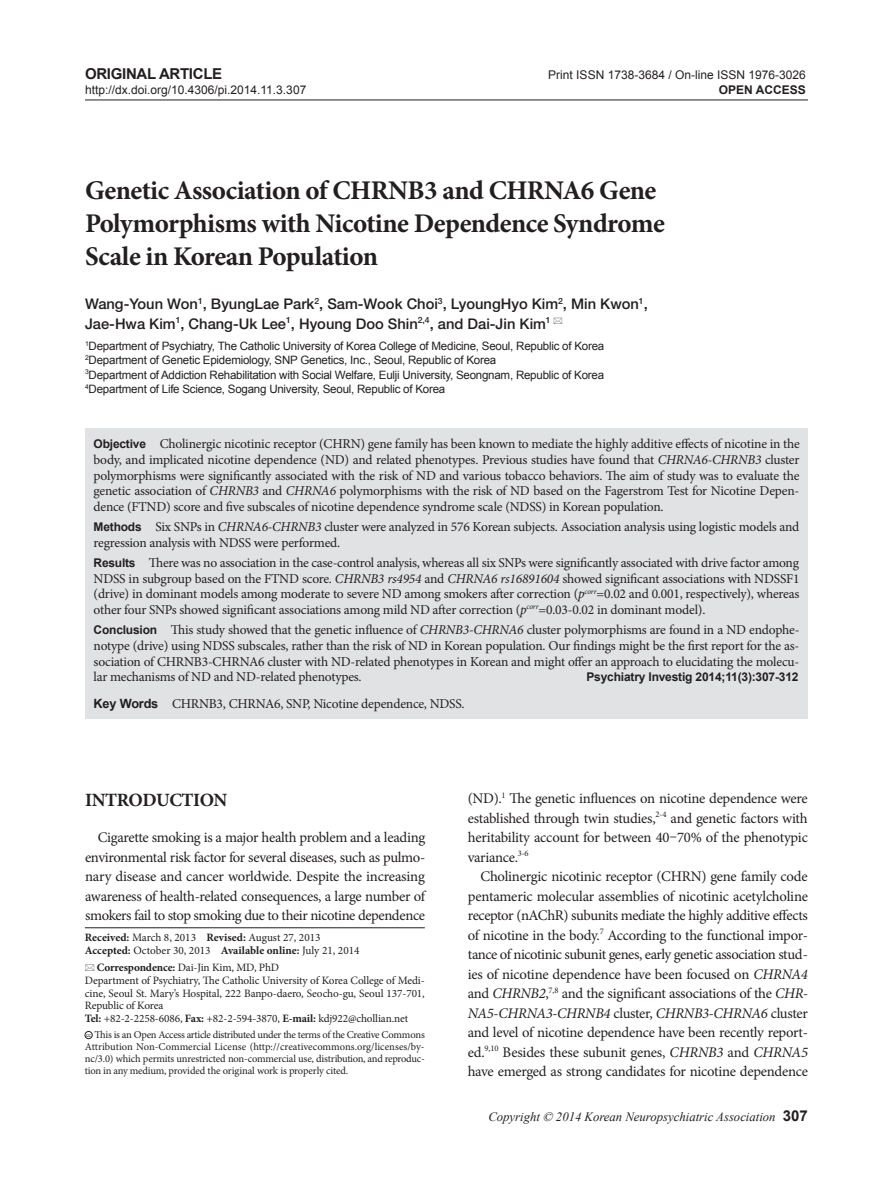
<style>
.page{position:relative;width:893px;height:1191px;background:#fff}
.page>*{position:absolute;margin:0;border:0;box-sizing:border-box;transform-origin:0 0}
.t1{font:700 27px/33px "Minion Pro";letter-spacing:-.02em;color:#231f20}
.t2{font:700 18.75px "Minion Pro";letter-spacing:-.02em;color:#231f20}
.t3{font:700 15px "Arial";letter-spacing:-.02em;color:#231f20}
.t4{font:14.7px/19.5px "Minion Pro";letter-spacing:-.025em;color:#231f20;text-align:justify}
.t5{font:500 14.7px/19.5px "Helvetica Neue LT Std";color:#231f20}
.t6{font:13.5px/15.8px "Minion Pro";letter-spacing:-.015em;color:#231f20;text-align:justify}
.t7{font:italic 12.75px "Times New Roman";color:#231f20}
.t8{font:12px "Arial";color:#231f20}
.t9{font:700 12px "Arial";letter-spacing:-.015em;color:#231f20}
.t10{font:11.55px/14.2px "Arial";letter-spacing:-.02em;color:#231f20}
.t11{font:11.25px/12.8px "Minion Pro";letter-spacing:-.01em;color:#231f20}
.t12{font:10.5px/12px "Minion Pro";letter-spacing:-.015em;color:#231f20;text-align:justify}
.s1{font-family:"Arial";font-weight:700;font-size:12px}
.s2{font-family:"Arial";font-weight:700;font-size:12.75px;color:#e1e2e4}
.s3{font-style:italic}
.s4{font-family:"Arial";font-weight:700;font-size:12.75px}
.s5{font-weight:700}
.s6{font-family:"Arial";font-weight:700;font-style:normal;font-size:15px}
</style>
<div class="page">
<hr style="left:85px;top:100px;width:723px;height:1px;background:#231f20">
<div style="left:85px;top:428px;width:723px;height:290px;background:#e1e2e4"></div>
<hr style="left:85px;top:927px;width:340px;height:1px;background:#231f20">
<div style="left:85px;top:1031px;width:7px;height:7px;border:1px solid #231f20;border-radius:50%"></div>
<p class="t3" style="left:85px;top:64px;width:139px">ORIGINAL ARTICLE</p>
<p class="t8" style="left:85px;top:82px;width:223px">http://dx.doi.org/10.4306/pi.2014.11.3.307</p>
<p class="t8" style="left:548px;top:67px;width:259px">Print ISSN 1738-3684 / On-line ISSN 1976-3026</p>
<p class="t9" style="left:719px;top:82px;width:88px">OPEN ACCESS</p>
<h1 class="t1" style="left:85px;top:173px;width:581px">Genetic Association of CHRNB3 and CHRNA6 Gene<br>Polymorphisms with Nicotine Dependence Syndrome<br>Scale in Korean Population</h1>
<p class="t5" style="left:85px;top:294px;width:564px">Wang-Youn Won<sup>1</sup>, ByungLae Park<sup>2</sup>, Sam-Wook Choi<sup>3</sup>, LyoungHyo Kim<sup>2</sup>, Min Kwon<sup>1</sup>,<br>Jae-Hwa Kim<sup>1</sup>, Chang-Uk Lee<sup>1</sup>, Hyoung Doo Shin<sup>2,4</sup>, and Dai-Jin Kim<sup>1</sup></p>
<p class="t10" style="left:85px;top:339px;width:521px"><sup>1</sup>Department of Psychiatry, The Catholic University of Korea College of Medicine, Seoul, Republic of Korea <sup>2</sup>Department of Genetic Epidemiology, SNP Genetics, Inc., Seoul, Republic of Korea<br><sup>3</sup>Department of Addiction Rehabilitation with Social Welfare, Eulji University, Seongnam, Republic of Korea <sup>4</sup>Department of Life Science, Sogang University, Seoul, Republic of Korea</p>
<p class="t6" style="left:94px;top:436px;width:708px"><span class="s1">Objective</span><span class="s2">aa</span>Cholinergic nicotinic receptor (CHRN) gene family has been known to mediate the highly additive effects of nicotine in the body, and implicated nicotine dependence (ND) and related phenotypes. Previous studies have found that <span class="s3">CHRNA6-CHRNB3</span> cluster polymorphisms were significantly associated with the risk of ND and various tobacco behaviors. The aim of study was to evaluate the genetic association of <span class="s3">CHRNB3</span> and <span class="s3">CHRNA6</span> polymorphisms with the risk of ND based on the Fagerstrom Test for Nicotine Depen&shy;dence (FTND) score and five subscales of nicotine dependence syndrome scale (NDSS) in Korean population.</p>
<p class="t6" style="left:94px;top:519px;width:707px"><span class="s1">Methods</span><span class="s2">aa</span>Six SNPs in <span class="s3">CHRNA6-CHRNB3</span> cluster were analyzed in 576 Korean subjects. Association analysis using logistic models and regression analysis with NDSS were performed.</p>
<p class="t6" style="left:94px;top:555px;width:707px"><span class="s1">Results</span><span class="s2">aa</span>There was no association in the case-control analysis, whereas all six SNPs were significantly associated with drive factor among NDSS in subgroup based on the FTND score. <span class="s3">CHRNB3 rs4954</span> and <span class="s3">CHRNA6 rs16891604</span> showed significant associations with NDSSF1 (drive) in dominant models among moderate to severe ND among smokers after correction (<span class="s3">p</span><sup>corr</sup>=0.02 and 0.001, respectively), whereas other four SNPs showed significant associations among mild ND after correction (<span class="s3">p</span><sup>corr</sup>=0.03-0.02 in dominant model).</p>
<p class="t6" style="left:94px;top:622px;width:707px"><span class="s1">Conclusion</span><span class="s2">aa</span>This study showed that the genetic influence of <span class="s3">CHRNB3-CHRNA6</span> cluster polymorphisms are found in a ND endophe&shy;notype (drive) using NDSS subscales, rather than the risk of ND in Korean population. Our findings might be the first report for the as&shy;sociation of CHRNB3-CHRNA6 cluster with ND-related phenotypes in Korean and might offer an approach to elucidating the molecu&shy;lar mechanisms of ND and ND-related phenotypes.</p>
<p class="t9" style="left:586px;top:669px;width:214px">Psychiatry Investig 2014;11(3):307-312</p>
<p class="t6" style="left:94px;top:695px;width:373px"><span class="s4">Key Words</span><span class="s2">aa</span>CHRNB3, CHRNA6, SNP, Nicotine dependence, NDSS.</p>
<h2 class="t2" style="left:85px;top:787px;width:144px">INTRODUCTION</h2>
<p class="t4" style="left:85px;top:827px;width:342px;text-indent:13px">Cigarette smoking is a major health problem and a leading environmental risk factor for several diseases, such as pulmo&shy;nary disease and cancer worldwide. Despite the increasing awareness of health-related consequences, a large number of smokers fail to stop smoking due to their nicotine dependence</p>
<p class="t11" style="left:85px;top:931px;width:276px"><span class="s5">Received:</span> March 8, 2013 <span class="s5">Revised:</span> August 27, 2013<br><span class="s5">Accepted:</span> October 30, 2013 <span class="s5">Available online:</span> July 21, 2014</p>
<p class="t11" style="left:85px;top:961px;width:341px;text-indent:12px"><span class="s5">Correspondence:</span> Dai-Jin Kim, MD, PhD<br>Department of Psychiatry, The Catholic University of Korea College of Medi&shy;cine, Seoul St. Mary’s Hospital, 222 Banpo-daero, Seocho-gu, Seoul 137-701, Republic of Korea<br><span class="s5">Tel:</span> +82-2-2258-6086, <span class="s5">Fax:</span> +82-2-594-3870, <span class="s5">E-mail:</span> kdj922@chollian.net</p>
<p class="t12" style="left:85px;top:1029px;width:342px"><sup>cc</sup> This is an Open Access article distributed under the terms of the Creative Commons Attribution Non-Commercial License (http://creativecommons.org/licenses/by&shy;nc/3.0) which permits unrestricted non-commercial use, distribution, and reproduc&shy;tion in any medium, provided the original work is properly cited.</p>
<p class="t4" style="left:468px;top:788px;width:342px">(ND).<sup>1</sup> The genetic influences on nicotine dependence were established through twin studies,<sup>2-4</sup> and genetic factors with heritability account for between 40–70% of the phenotypic variance.<sup>3-6</sup></p>
<p class="t4" style="left:468px;top:866px;width:342px;text-indent:13px">Cholinergic nicotinic receptor (CHRN) gene family code pentameric molecular assemblies of nicotinic acetylcholine receptor (nAChR) subunits mediate the highly additive effects of nicotine in the body.<sup>7</sup> According to the functional impor&shy;tance of nicotinic subunit genes, early genetic association stud&shy;ies of nicotine dependence have been focused on <span class="s3">CHRNA4 </span>and <span class="s3">CHRNB2</span>,<sup>7,8</sup> and the significant associations of the <span class="s3">CHR-NA5</span>-<span class="s3">CHRNA3-CHRNB4</span> cluster, <span class="s3">CHRNB3-CHRNA6</span> cluster and level of nicotine dependence have been recently report&shy;ed.<sup>9,10</sup> Besides these subunit genes, <span class="s3">CHRNB3</span> and <span class="s3">CHRNA5 </span>have emerged as strong candidates for nicotine dependence</p>
<p class="t7" style="left:488px;top:1107px;width:321px">Copyright © 2014 Korean Neuropsychiatric Association <span class="s6">307</span></p>
</div>
